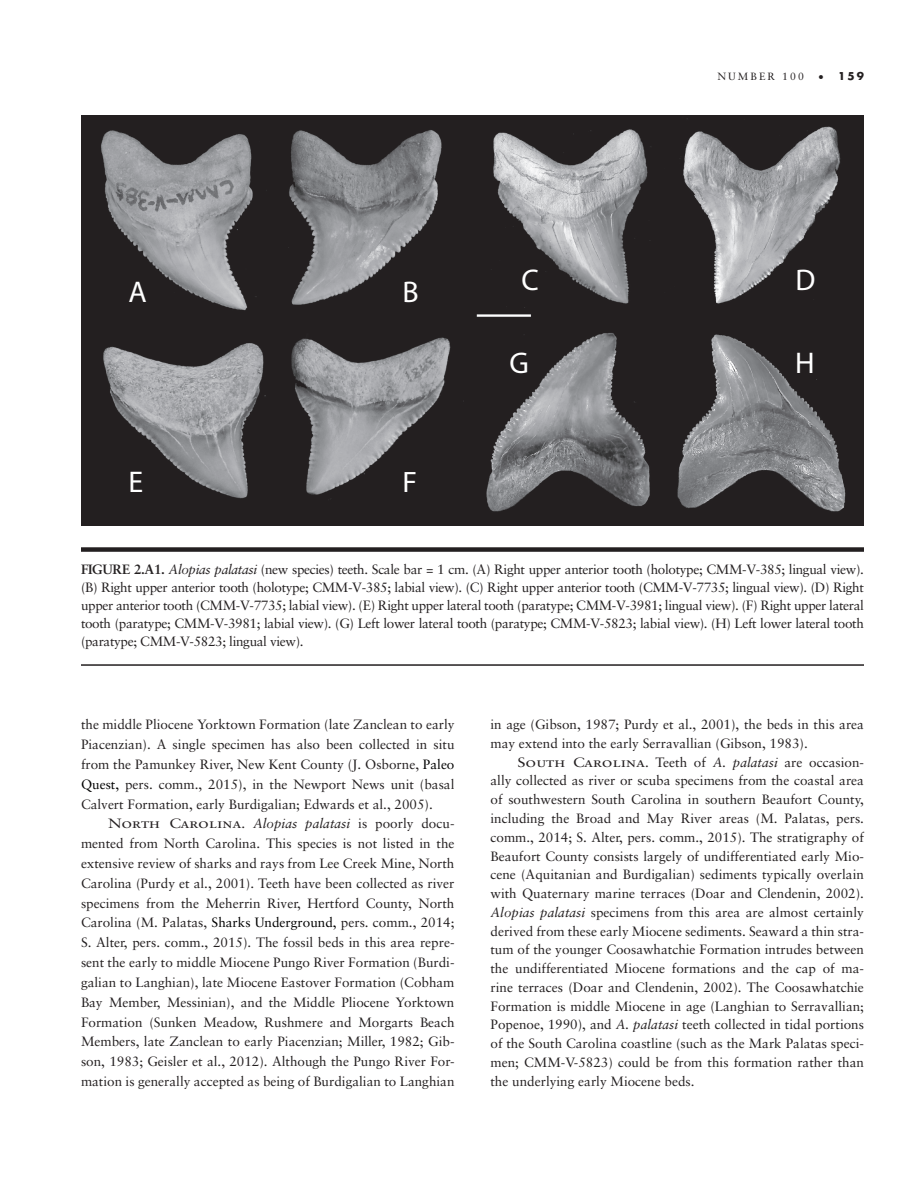
<style>
.page{position:relative;width:918px;height:1188px;background:#fff}
.page>*{position:absolute;margin:0;border:0;box-sizing:border-box;transform-origin:0 0}
.t1{font:30px "Myriad";color:#fff}
.t2{font:29.55px "Myriad";color:#fff}
.tx{font:13.5px/18.8px "Sabon";color:#231f20;text-align:justify}
.Figure{font:13.5px/18px "Sabon";letter-spacing:-.025em;color:#231f20;text-align:justify}
.t3{font:10.5px "Sabon";letter-spacing:.2em;color:#231f20}
.t4{font:700 10.5px "Futura";color:#231f20}
.s1{font-weight:700}
.s2{font-style:italic}
.s3{color:#000}
.s4{font-family:"Sabon Roman SC"}
</style>
<div class="page">
<img style="left:81px;top:115px;width:783px;height:411px">
<div style="left:81px;top:547px;width:783px;height:5px;background:#231f20"></div>
<hr style="left:81px;top:664px;width:783px;height:2px;background:#231f20">
<p class="t1" style="left:129px;top:277px;width:20px">A</p>
<p class="t1" style="left:402px;top:277px;width:18px">B</p>
<p class="t1" style="left:129px;top:467px;width:16px">E</p>
<p class="t2" style="left:402px;top:468px;width:16px">F</p>
<p class="t3" style="left:717px;top:70px;width:88px">NUMBER 100</p>
<p class="t4" style="left:817px;top:68px;width:48px">• 159</p>
<p class="t1" style="left:522px;top:265px;width:19px">C</p>
<p class="t1" style="left:795px;top:265px;width:21px">D</p>
<p class="t1" style="left:510px;top:348px;width:21px">G</p>
<p class="t1" style="left:795px;top:348px;width:21px">H</p>
<p class="Figure" style="left:81px;top:560px;width:785px"><span class="s1">FIGURE 2.A1.</span> <span class="s2">Alopias palatasi</span> (new species) teeth. Scale bar = 1 cm. (A) Right upper anterior tooth (holotype; CMM-V-385; lingual view). (B) Right upper anterior tooth (holotype; CMM-V-385; labial view). (C) Right upper anterior tooth (CMM-V-7735; lingual view). (D) Right upper anterior tooth (CMM-V-7735; labial view). (E) Right upper lateral tooth (paratype; CMM-V-3981; lingual view). (F) Right upper lateral tooth (paratype; CMM-V-3981; labial view). (G) Left lower lateral tooth (paratype; CMM-V-5823; labial view). (H) Left lower lateral tooth (paratype; CMM-V-5823; lingual view).</p>
<p class="tx" style="left:81px;top:714px;width:375px;line-height:19.8px">the middle Pliocene Yorktown Formation (late Zanclean to early Piacenzian). A single specimen has also been collected in situ from the Pamunkey River, New Kent County (J. Osborne, <span class="s3">Paleo Quest,</span> pers. comm., 2015), in the Newport News unit (basal Calvert Formation, early Burdigalian; Edwards et al., 2005).</p>
<p class="tx" style="left:81px;top:814px;width:375px;line-height:19.8px;text-indent:27px"><span class="s4">North Carolina.</span> <span class="s2">Alopias palatasi</span> is poorly docu&shy;mented from North Carolina. This species is not listed in the extensive review of sharks and rays from Lee Creek Mine, North Carolina (Purdy et al., 2001). Teeth have been collected as river specimens from the Meherrin River, Hertford County, North Carolina (M. Palatas, <span class="s3">Sharks Underground,</span> pers. comm., 2014; S. Alter, pers. comm., 2015). The fossil beds in this area repre&shy;sent the early to middle Miocene Pungo River Formation (Burdi&shy;galian to Langhian), late Miocene Eastover Formation (Cobham Bay Member, Messinian), and the Middle Pliocene Yorktown Formation (Sunken Meadow, Rushmere and Morgarts Beach Members, late Zanclean to early Piacenzian; Miller, 1982; Gib&shy;son, 1983; Geisler et al., 2012). Although the Pungo River For&shy;mation is generally accepted as being of Burdigalian to Langhian</p>
<p class="tx" style="left:490px;top:715px;width:375px">in age (Gibson, 1987; Purdy et al., 2001), the beds in this area may extend into the early Serravallian (Gibson, 1983).</p>
<p class="tx" style="left:490px;top:753px;width:375px;text-indent:27px"><span class="s4">South Carolina.</span> Teeth of <span class="s2">A. palatasi</span> are occasion&shy;ally collected as river or scuba specimens from the coastal area of southwestern South Carolina in southern Beaufort County, including the Broad and May River areas (M. Palatas, pers. comm., 2014; S. Alter, pers. comm., 2015). The stratigraphy of Beaufort County consists largely of undifferentiated early Mio&shy;cene (Aquitanian and Burdigalian) sediments typically overlain with Quaternary marine terraces (Doar and Clendenin, 2002).<br><span class="s2">Alopias palatasi</span> specimens from this area are almost certainly derived from these early Miocene sediments. Seaward a thin stra&shy;tum of the younger Coosawhatchie Formation intrudes between the undifferentiated Miocene formations and the cap of ma&shy;rine terraces (Doar and Clendenin, 2002). The Coosawhatchie Formation is middle Miocene in age (Langhian to Serravallian; Popenoe, 1990), and <span class="s2">A. palatasi</span> teeth collected in tidal portions of the South Carolina coastline (such as the Mark Palatas speci&shy;men; CMM-V-5823) could be from this formation rather than the underlying early Miocene beds.</p>
</div>
